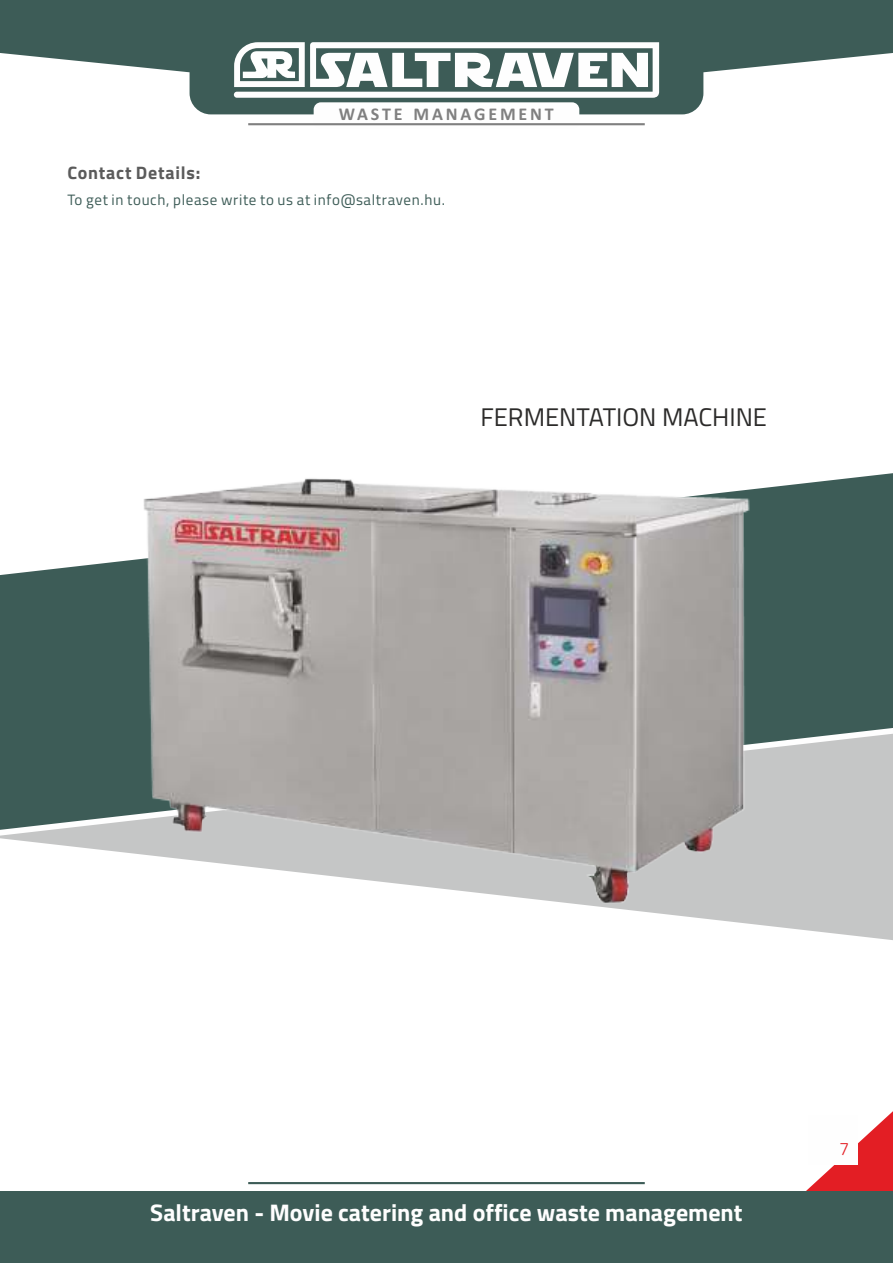
<style>
.page{position:relative;width:893px;height:1263px;background:#fff}
.page>*{position:absolute;margin:0;border:0;box-sizing:border-box;transform-origin:0 0}
.t1{font:25.5px "Titillium Web";color:#2b2a29}
.t2{font:700 24px "Titillium Web";color:#fefefe}
.t3{font:700 18px "Calibri";letter-spacing:.155em;color:#808080}
.t4{font:700 18px "Titillium Web";letter-spacing:.045em;color:#5b5b5b}
.t5{font:300 18px "Titillium Web";color:#e31e24}
.t6{font:15px "Titillium Web";letter-spacing:.045em;color:#3d5c57}
</style>
<div class="page">
<svg style="left:806px;top:1111px;width:87px;height:80px"></svg>
<div style="left:808px;top:1115px;width:50px;height:50px;background:#fefefe"></div>
<div style="left:0;top:1191px;width:893px;height:72px;background:#3d5c57"></div>
<svg style="left:0;top:0;width:893px;height:114px;fill:#3d5c57"></svg>
<div style="left:314px;top:102px;width:265px;height:26px;background:#fefefe;border-radius:7px"></div>
<svg style="left:234px;top:42px;width:425px;height:56px"></svg>
<hr style="left:248px;top:123px;width:397px;height:2px;background:#808080">
<hr style="left:248px;top:1182px;width:397px;height:2px;background:#3d5c57">
<svg style="left:0;top:837px;width:893px;height:103px"></svg>
<svg style="left:0;top:473px;width:893px;height:358px;fill:#3d5c57"></svg>
<img style="left:131px;top:473px;width:631px;height:438px">
<p class="t3" style="left:339px;top:106px;width:216px">WASTE MANAGEMENT</p>
<p class="t4" style="left:67px;top:159px;width:135px">Contact Details:</p>
<p class="t6" style="left:67px;top:188px;width:379px">To get in touch, please write to us at info@saltraven.hu.</p>
<h1 class="t1" style="left:480px;top:397px;width:288px">FERMENTATION MACHINE</h1>
<h2 class="t2" style="left:150px;top:1193px;width:594px">Saltraven - Movie catering and office waste management</h2>
<p class="t5" style="left:839px;top:1134px;width:12px">7</p>
</div>
